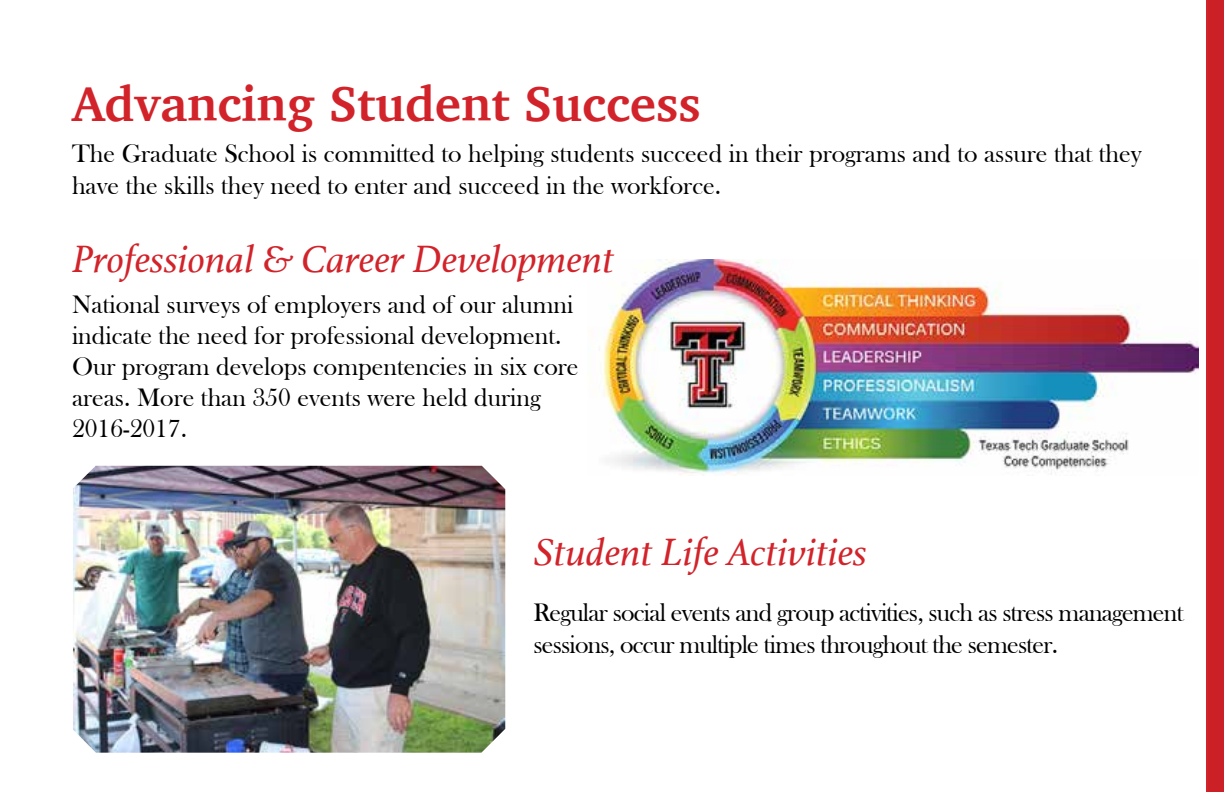
<style>
.page{position:relative;width:1224px;height:792px;background:#fff}
.page>*{position:absolute;margin:0;border:0;box-sizing:border-box;transform-origin:0 0}
.t1{font:700 50px "Charter";color:#d2232a}
.t2{font:italic 40px "Athelas";color:#d2232a}
.t3{font:26px/31.2px "Bask Old Face";color:#000}
.t4{font:26px/31.2px "Bask Old Face";letter-spacing:-.03em;color:#000}
</style>
<div class="page">
<img style="left:599px;top:259px;width:599px;height:217px">
<img style="left:73px;top:466px;width:432px;height:287px">
<div style="left:1206px;top:0;width:18px;height:792px;background:#cc2027"></div>
<h1 class="t1" style="left:72px;top:61px;width:630px">Advancing Student Success</h1>
<p class="t3" style="left:72px;top:139px;width:1071px">The Graduate School is committed to helping students succeed in their programs and to assure that they have the skills they need to enter and succeed in the workforce.</p>
<h2 class="t2" style="left:72px;top:228px;width:544px">Professional &amp; Career Development</h2>
<p class="t3" style="left:72px;top:289px;width:508px">National surveys of employers and of our alumni indicate the need for professional development.<br>Our program develops compentencies in six core areas. More than 350 events were held during 2016-2017.</p>
<h2 class="t2" style="left:534px;top:521px;width:335px">Student Life Activities</h2>
<p class="t4" style="left:533px;top:598px;width:651px">Regular social events and group activities, such as stress management sessions, occur multiple times throughout the semester.</p>
</div>
